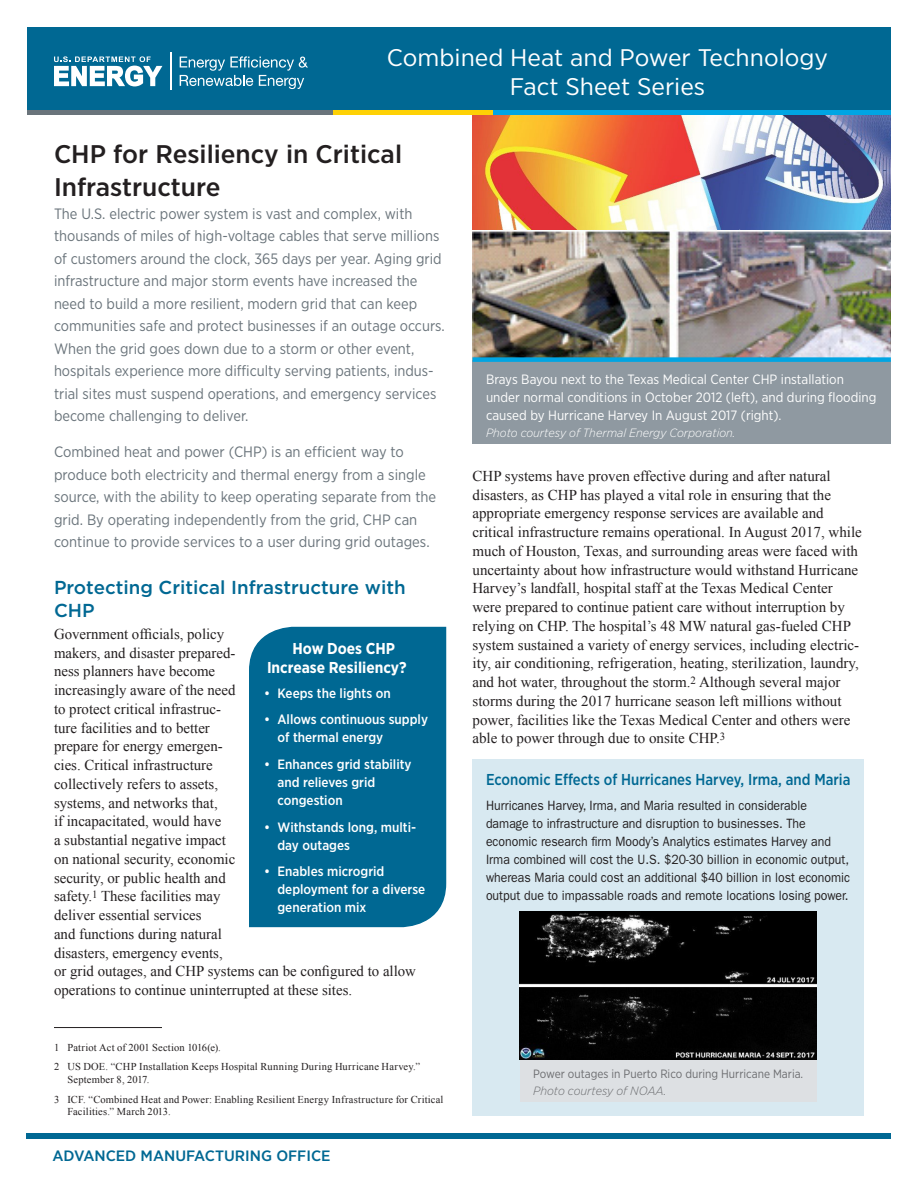
<style>
.page{position:relative;width:918px;height:1188px;background:#fff}
.page>*{position:absolute;margin:0;border:0;box-sizing:border-box;transform-origin:0 0}
.t1{font:500 25.5px/33px "Gotham Narrow";color:#231f20;scale:1.1 1}
.t2{font:24px/28.8px "Gotham Narrow";color:#fff;text-align:center;scale:1.1 1}
.subhead_1{font:500 18.75px/22.5px "Gotham";color:#006893}
.boxed_text_-_H1{font:500 15.75px "Gotham Narrow";color:#006893;scale:.96 1}
.boxed_text_-_H1-2{font:700 15.75px/18.8px "Gotham Narrow";color:#fff}
.body_text{font:15px/18.8px "Times New Roman";color:#231f20}
.intro_statement{font:15px/22.5px "Gotham Narrow";color:#6a747b}
.t3{font:500 15px "Gotham Narrow";color:#006893;scale:1.1 1}
.boxed_text_-_body_te{font:13.5px/18px "ITC Franklin Gothic Std";color:#231f20;scale:.91 1}
.t4{font:500 13.5px/18px "Gotham Narrow";color:#fff}
.caption_reverse{font:13.5px/18px "Gotham Narrow";color:#fff}
.t5{font:12px/16.5px "Gotham Narrow";color:#6c6d70}
.caption_reverse-2{font:italic 300 12px "Gotham Narrow";color:#fff;scale:1.05 1}
.footnote{font:10.5px/12.8px "Times New Roman";letter-spacing:.015em;color:#231f20}
.s1{font-weight:300;font-style:italic}
</style>
<div class="page">
<img style="left:472px;top:231px;width:419px;height:126px">
<div style="left:472px;top:360px;width:419px;height:83px;background:#8f99a1"></div>
<div style="left:472px;top:357px;width:419px;height:5px;background:#00a5e3"></div>
<img style="left:472px;top:115px;width:419px;height:114px">
<hr style="left:54px;top:1027px;width:108px;height:1px;background:#231f20">
<div style="left:249px;top:626px;width:198px;height:302px;background:#006893"></div>
<div style="left:472px;top:759px;width:392px;height:356px;background:#d8e9f1"></div>
<div style="left:520px;top:1060px;width:297px;height:42px;background:#dde0e3"></div>
<img style="left:520px;top:911px;width:297px;height:149px">
<div style="left:27px;top:27px;width:864px;height:84px;background:#006893"></div>
<svg style="left:54px;top:56px;width:108px;height:30px"></svg>
<hr style="left:171px;top:53px;width:1px;height:37px;background:#fff">
<svg style="left:180px;top:56px;width:128px;height:33px"></svg>
<div style="left:27px;top:110px;width:311px;height:5px;background:#6a747b"></div>
<div style="left:333px;top:110px;width:161px;height:5px;background:#fed105"></div>
<div style="left:494px;top:110px;width:397px;height:5px;background:#00a5e3"></div>
<div style="left:27px;top:1133px;width:864px;height:6px;background:#006893"></div>
<h2 class="t2" style="left:387px;top:43px;width:403px">Combined Heat and Power Technology<br>Fact Sheet Series</h2>
<p class="t1" style="left:54px;top:138px;width:318px">CHP for Resiliency in Critical<br>Infrastructure</p>
<p class="intro_statement" style="left:54px;top:202px;width:392px">The U.S. electric power system is vast and complex, with thousands of miles of high-voltage cables that serve millions of customers around the clock, 365 days per year. Aging grid infrastructure and major storm events have increased the need to build a more resilient, modern grid that can keep communities safe and protect businesses if an outage occurs.<br>When the grid goes down due to a storm or other event, hospitals experience more difficulty serving patients, indus&shy;trial sites must suspend operations, and emergency services become challenging to deliver.</p>
<p class="intro_statement" style="left:54px;top:441px;width:384px">Combined heat and power (CHP) is an efficient way to produce both electricity and thermal energy from a single source, with the ability to keep operating separate from the grid. By operating independently from the grid, CHP can continue to provide services to a user during grid outages.</p>
<p class="subhead_1" style="left:54px;top:576px;width:353px">Protecting Critical Infrastructure with<br>CHP</p>
<p class="body_text" style="left:54px;top:624px;width:363px">Government officials, policy<br>makers, and disaster prepared-<br>ness planners have become<br>increasingly aware of the need<br>to protect critical infrastruc-<br>ture facilities and to better<br>prepare for energy emergen-<br>cies. Critical infrastructure<br>collectively refers to assets,<br>systems, and networks that,<br>if incapacitated, would have<br>a substantial negative impact<br>on national security, economic<br>security, or public health and<br>safety.<sup>1</sup> These facilities may<br>deliver essential services<br>and functions during natural<br>disasters, emergency events,<br>or grid outages, and CHP systems can be configured to allow operations to continue uninterrupted at these sites.</p>
<p class="boxed_text_-_H1-2" style="left:267px;top:639px;width:141px;text-indent:26px">How Does CHP<br>Increase Resiliency?</p>
<p class="t4" style="left:264px;top:684px;width:128px">• Keeps the lights on</p>
<p class="t4" style="left:278px;top:710px;width:152px;text-indent:-14px">• Allows continuous supply of thermal energy</p>
<p class="t4" style="left:278px;top:755px;width:136px;text-indent:-14px">• Enhances grid stability and relieves grid congestion</p>
<p class="t4" style="left:278px;top:818px;width:140px;text-indent:-14px">• Withstands long, multi&shy;day outages</p>
<p class="t4" style="left:278px;top:862px;width:149px;text-indent:-14px">• Enables microgrid deployment for a diverse generation mix</p>
<p class="footnote" style="left:54px;top:1041px;width:168px">1 Patriot Act of 2001 Section 1016(e).</p>
<p class="footnote" style="left:68px;top:1060px;width:354px;text-indent:-14px">2 US DOE. “CHP Installation Keeps Hospital Running During Hurricane Harvey.”<br>September 8, 2017.</p>
<p class="footnote" style="left:68px;top:1093px;width:378px;text-indent:-14px">3 ICF. “Combined Heat and Power: Enabling Resilient Energy Infrastructure for Critical<br>Facilities.” March 2013.</p>
<p class="t3" style="left:52px;top:1146px;width:254px">ADVANCED MANUFACTURING OFFICE</p>
<p class="caption_reverse" style="left:486px;top:370px;width:392px">Brays Bayou next to the Texas Medical Center CHP installation under normal conditions in October 2012 (left), and during flooding caused by Hurricane Harvey In August 2017 (right).</p>
<p class="caption_reverse-2" style="left:486px;top:425px;width:239px">Photo courtesy of Thermal Energy Corporation.</p>
<p class="body_text" style="left:472px;top:466px;width:391px">CHP systems have proven effective during and after natural disasters, as CHP has played a vital role in ensuring that the appropriate emergency response services are available and critical infrastructure remains operational. In August 2017, while much of Houston, Texas, and surrounding areas were faced with uncertainty about how infrastructure would withstand Hurricane Harvey’s landfall, hospital staff at the Texas Medical Center were prepared to continue patient care without interruption by relying on CHP. The hospital’s 48 MW natural gas-fueled CHP system sustained a variety of energy services, including electric&shy;ity, air conditioning, refrigeration, heating, sterilization, laundry, and hot water, throughout the storm.<sup>2</sup> Although several major storms during the 2017 hurricane season left millions without power, facilities like the Texas Medical Center and others were able to power through due to onsite CHP.<sup>3</sup></p>
<p class="boxed_text_-_H1" style="left:486px;top:770px;width:381px">Economic Effects of Hurricanes Harvey, Irma, and Maria</p>
<p class="boxed_text_-_body_te" style="left:486px;top:796px;width:402px">Hurricanes Harvey, Irma, and Maria resulted in considerable damage to infrastructure and disruption to businesses. The economic research firm Moody’s Analytics estimates Harvey and Irma combined will cost the U.S. $20-30 billion in economic output, whereas Maria could cost an additional $40 billion in lost economic output due to impassable roads and remote locations losing power.</p>
<p class="t5" style="left:533px;top:1066px;width:272px">Power outages in Puerto Rico during Hurricane Maria.<br><span class="s1">Photo courtesy of NOAA.</span></p>
</div>
